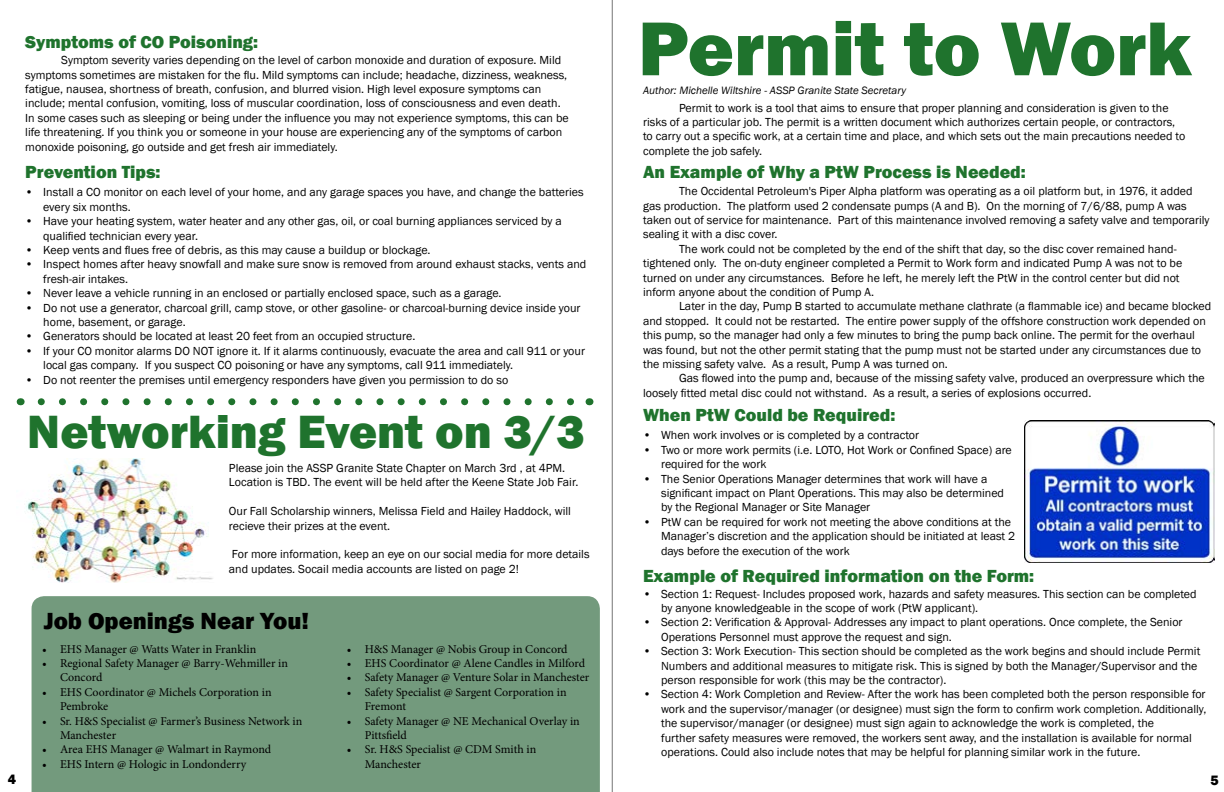
<style>
.page{position:relative;width:1224px;height:792px;background:#fff}
.page>*{position:absolute;margin:0;border:0;box-sizing:border-box;transform-origin:0 0}
.t1{font:800 79px "Franklin Gothic";color:#1f732d}
.t2{font:800 48px "Franklin Gothic";color:#1f732d}
.t3{font:800 24px "Franklin Gothic";color:#000}
.t4{font:800 18px "Franklin Gothic";color:#1f732d}
.t5{font:800 14px "Franklin Gothic";color:#000}
.t6{font:12px/14.4px "Franklin Gothic";color:#000}
.t7{font:12px/14.4px "Minion Pro";letter-spacing:-.005em;color:#000}
.t8{font:italic 11px "Franklin Gothic";color:#000}
</style>
<div class="page">
<hr style="left:612px;top:0;width:1px;height:792px;background:#000">
<div style="left:32px;top:596px;width:568px;height:196px;background:#739a7d"></div>
<svg style="left:41px;top:398px;width:533px;height:7px"></svg>
<img style="left:26px;top:459px;width:187px;height:124px">
<img style="left:1025px;top:421px;width:190px;height:141px">
<h3 class="t4" style="left:25px;top:30px;width:234px">Symptoms of CO Poisoning:</h3>
<p class="t6" style="left:25px;top:53px;width:545px;text-indent:36px">Symptom severity varies depending on the level of carbon monoxide and duration of exposure. Mild symptoms sometimes are mistaken for the flu. Mild symptoms can include; headache, dizziness, weakness, fatigue, nausea, shortness of breath, confusion, and blurred vision. High level exposure symptoms can include; mental confusion, vomiting, loss of muscular coordination, loss of consciousness and even death.<br>In some cases such as sleeping or being under the influence you may not experience symptoms, this can be life threatening. If you think you or someone in your house are experiencing any of the symptoms of carbon monoxide poisoning, go outside and get fresh air immediately.</p>
<h3 class="t4" style="left:25px;top:161px;width:137px">Prevention Tips:</h3>
<p class="t6" style="left:43px;top:186px;width:542px;text-indent:-18px">• Install a CO monitor on each level of your home, and any garage spaces you have, and change the batteries every six months.</p>
<p class="t6" style="left:43px;top:214px;width:520px;text-indent:-18px">• Have your heating system, water heater and any other gas, oil, or coal burning appliances serviced by a qualified technician every year.</p>
<p class="t6" style="left:25px;top:243px;width:407px">• Keep vents and flues free of debris, as this may cause a buildup or blockage.</p>
<p class="t6" style="left:43px;top:258px;width:545px;text-indent:-18px">• Inspect homes after heavy snowfall and make sure snow is removed from around exhaust stacks, vents and fresh-air intakes.</p>
<p class="t6" style="left:25px;top:286px;width:478px">• Never leave a vehicle running in an enclosed or partially enclosed space, such as a garage.</p>
<p class="t6" style="left:43px;top:301px;width:539px;text-indent:-18px">• Do not use a generator, charcoal grill, camp stove, or other gasoline- or charcoal-burning device inside your home, basement, or garage.</p>
<p class="t6" style="left:25px;top:330px;width:392px">• Generators should be located at least 20 feet from an occupied structure.</p>
<p class="t6" style="left:43px;top:344px;width:543px;text-indent:-18px">• If your CO monitor alarms DO NOT ignore it. If it alarms continuously, evacuate the area and call 911 or your local gas company. If you suspect CO poisoning or have any symptoms, call 911 immediately.</p>
<p class="t6" style="left:25px;top:373px;width:484px">• Do not reenter the premises until emergency responders have given you permission to do so</p>
<h2 class="t2" style="left:27px;top:401px;width:559px">Networking Event on 3/3</h2>
<p class="t6" style="left:229px;top:461px;width:351px">Please join the ASSP Granite State Chapter on March 3rd , at 4PM.<br>Location is TBD. The event will be held after the Keene State Job Fair.</p>
<p class="t6" style="left:229px;top:504px;width:344px">Our Fall Scholarship winners, Melissa Field and Hailey Haddock, will recieve their prizes at the event.</p>
<p class="t6" style="left:229px;top:548px;width:362px">For more information, keep an eye on our social media for more details and updates. Socail media accounts are listed on page 2!</p>
<h3 class="t3" style="left:44px;top:605px;width:267px">Job Openings Near You!</h3>
<p class="t7" style="left:42px;top:642px;width:216px">• EHS Manager @ Watts Water in Franklin</p>
<p class="t7" style="left:60px;top:656px;width:229px;text-indent:-18px">• Regional Safety Manager @ Barry-Wehmiller in<br>Concord</p>
<p class="t7" style="left:60px;top:685px;width:213px;text-indent:-18px">• EHS Coordinator @ Michels Corporation in<br>Pembroke</p>
<p class="t7" style="left:60px;top:714px;width:244px;text-indent:-18px">• Sr. H&amp;S Specialist @ Farmer’s Business Network in<br>Manchester</p>
<p class="t7" style="left:42px;top:742px;width:231px">• Area EHS Manager @ Walmart in Raymond</p>
<p class="t7" style="left:42px;top:757px;width:206px">• EHS Intern @ Hologic in Londonderry</p>
<p class="t7" style="left:347px;top:642px;width:222px">• H&amp;S Manager @ Nobis Group in Concord</p>
<p class="t7" style="left:347px;top:656px;width:240px">• EHS Coordinator @ Alene Candles in Milford</p>
<p class="t7" style="left:347px;top:670px;width:244px">• Safety Manager @ Venture Solar in Manchester</p>
<p class="t7" style="left:365px;top:685px;width:203px;text-indent:-18px">• Safety Specialist @ Sargent Corporation in<br>Fremont</p>
<p class="t7" style="left:365px;top:714px;width:217px;text-indent:-18px">• Safety Manager @ NE Mechanical Overlay in<br>Pittsfield</p>
<p class="t7" style="left:365px;top:742px;width:173px;text-indent:-18px">• Sr. H&amp;S Specialist @ CDM Smith in<br>Manchester</p>
<h1 class="t1" style="left:638px;top:-2px;width:555px">Permit to Work</h1>
<p class="t8" style="left:643px;top:84px;width:265px">Author: Michelle Wiltshire - ASSP Granite State Secretary</p>
<p class="t6" style="left:643px;top:101px;width:544px;text-indent:36px">Permit to work is a tool that aims to ensure that proper planning and consideration is given to the risks of a particular job. The permit is a written document which authorizes certain people, or contractors, to carry out a specific work, at a certain time and place, and which sets out the main precautions needed to complete the job safely.</p>
<h3 class="t4" style="left:643px;top:160px;width:384px">An Example of Why a PtW Process is Needed:</h3>
<p class="t6" style="left:679px;top:184px;width:515px">The Occidental Petroleum's Piper Alpha platform was operating as a oil platform but, in 1976, it added</p>
<p class="t6" style="left:643px;top:199px;width:545px">gas production. The platform used 2 condensate pumps (A and B). On the morning of 7/6/88, pump A was</p>
<p class="t6" style="left:643px;top:213px;width:568px">taken out of service for maintenance. Part of this maintenance involved removing a safety valve and temporarily</p>
<p class="t6" style="left:643px;top:228px;width:136px">sealing it with a disc cover.</p>
<p class="t6" style="left:679px;top:242px;width:499px">The work could not be completed by the end of the shift that day, so the disc cover remained hand-</p>
<p class="t6" style="left:643px;top:256px;width:541px">tightened only. The on-duty engineer completed a Permit to Work form and indicated Pump A was not to be</p>
<p class="t6" style="left:643px;top:271px;width:538px">turned on under any circumstances. Before he left, he merely left the PtW in the control center but did not</p>
<p class="t6" style="left:643px;top:285px;width:233px">inform anyone about the condition of Pump A.</p>
<p class="t6" style="left:679px;top:300px;width:534px">Later in the day, Pump B started to accumulate methane clathrate (a flammable ice) and became blocked</p>
<p class="t6" style="left:643px;top:314px;width:564px">and stopped. It could not be restarted. The entire power supply of the offshore construction work depended on</p>
<p class="t6" style="left:643px;top:328px;width:553px">this pump, so the manager had only a few minutes to bring the pump back online. The permit for the overhaul</p>
<p class="t6" style="left:643px;top:343px;width:559px">was found, but not the other permit stating that the pump must not be started under any circumstances due to</p>
<p class="t6" style="left:643px;top:357px;width:306px">the missing safety valve. As a result, Pump A was turned on.</p>
<p class="t6" style="left:679px;top:372px;width:527px">Gas flowed into the pump and, because of the missing safety valve, produced an overpressure which the</p>
<p class="t6" style="left:643px;top:386px;width:450px">loosely fitted metal disc could not withstand. As a result, a series of explosions occurred.</p>
<p class="t6" style="left:643px;top:428px;width:278px">• When work involves or is completed by a contractor</p>
<p class="t6" style="left:661px;top:443px;width:352px;text-indent:-18px">• Two or more work permits (i.e. LOTO, Hot Work or Confined Space) are required for the work</p>
<p class="t6" style="left:661px;top:472px;width:345px;text-indent:-18px">• The Senior Operations Manager determines that work will have a significant impact on Plant Operations. This may also be determined by the Regional Manager or Site Manager</p>
<p class="t6" style="left:661px;top:515px;width:356px;text-indent:-18px">• PtW can be required for work not meeting the above conditions at the<br>Manager’s discretion and the application should be initiated at least 2 days before the execution of the work</p>
<h3 class="t4" style="left:643px;top:403px;width:254px">When PtW Could be Required:</h3>
<h3 class="t4" style="left:643px;top:564px;width:393px">Example of Required information on the Form:</h3>
<p class="t6" style="left:661px;top:587px;width:537px;text-indent:-18px">• Section 1: Request- Includes proposed work, hazards and safety measures. This section can be completed by anyone knowledgeable in the scope of work (PtW applicant).</p>
<p class="t6" style="left:661px;top:615px;width:523px;text-indent:-18px">• Section 2: Verification &amp; Approval- Addresses any impact to plant operations. Once complete, the Senior<br>Operations Personnel must approve the request and sign.</p>
<p class="t6" style="left:661px;top:644px;width:541px;text-indent:-18px">• Section 3: Work Execution- This section should be completed as the work begins and should include Permit<br>Numbers and additional measures to mitigate risk. This is signed by both the Manager/Supervisor and the person responsible for work (this may be the contractor).</p>
<p class="t6" style="left:661px;top:687px;width:547px;text-indent:-18px">• Section 4: Work Completion and Review- After the work has been completed both the person responsible for work and the supervisor/manager (or designee) must sign the form to confirm work completion. Additionally, the supervisor/manager (or designee) must sign again to acknowledge the work is completed, the<br>further safety measures were removed, the workers sent away, and the installation is available for normal operations. Could also include notes that may be helpful for planning similar work in the future.</p>
<p class="t5" style="left:8px;top:770px;width:10px">4</p>
<p class="t5" style="left:1211px;top:771px;width:10px">5</p>
</div>
